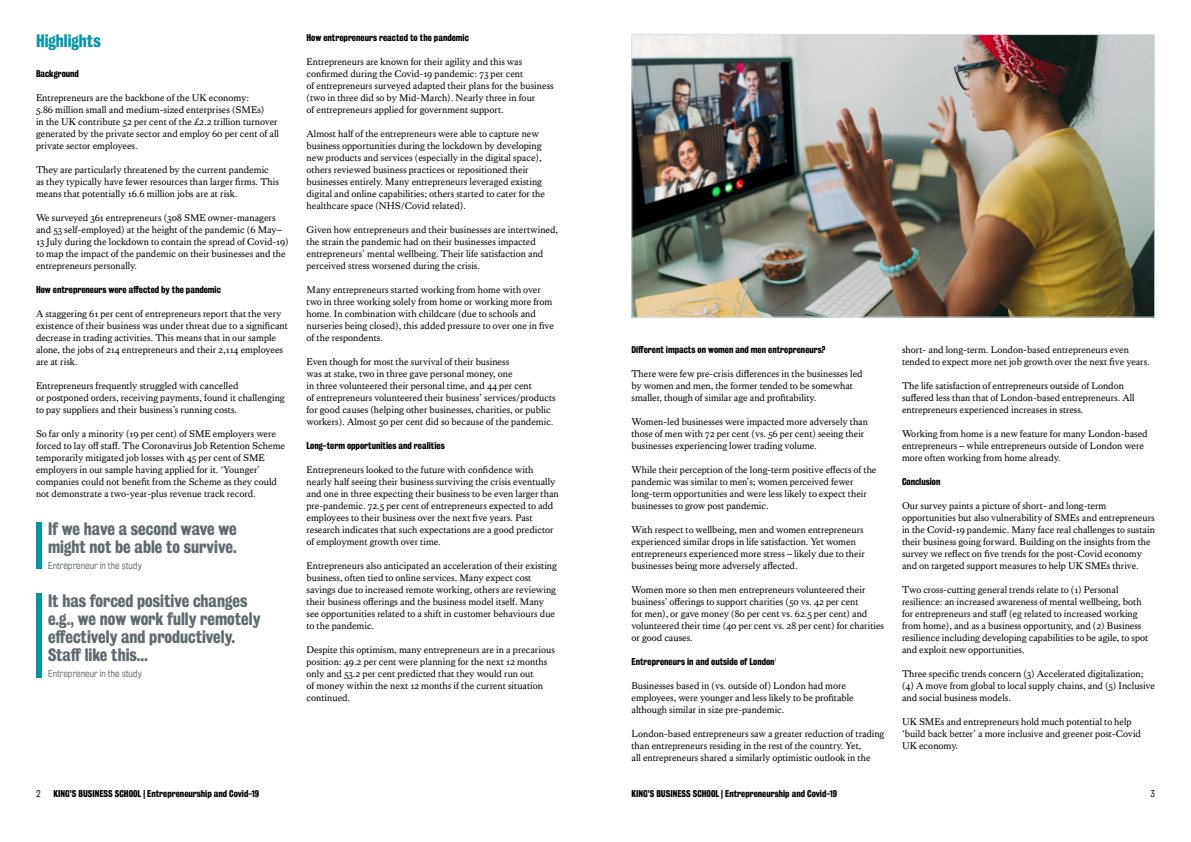
<style>
.page{position:relative;width:1191px;height:842px;background:#fff}
.page>*{position:absolute;margin:0;border:0;box-sizing:border-box;transform-origin:0 0}
.t1{font:16.4px/18px "Kings Bureau Grot Three Seven";color:#5f6b70}
.t2{font:16.4px "Kings Bureau Grot Three Seven";color:#0096a9}
.t3{font:10px/12px "Kings Caslon Text";color:#000}
.t4{font:9px "Kings Bureau Grot Three Seven";color:#000}
.t5{font:9px "Kings Bureau Grot Five One";color:#5f6b70}
.t6{font:9px "Kings Bureau Grot Five One";color:#000}
</style>
<div class="page">
<div style="left:36px;top:522px;width:6px;height:47px;background:#0096a9"></div>
<div style="left:36px;top:593px;width:6px;height:84px;background:#0096a9"></div>
<img style="left:633px;top:36px;width:520px;height:279px">
<div style="left:631px;top:34px;width:524px;height:283px;border:1px solid #d7e1e8"></div>
<h1 class="t2" style="left:36px;top:32px;width:66px">Highlights</h1>
<p class="t4" style="left:36px;top:69px;width:45px">Background</p>
<p class="t3" style="left:36px;top:92px;width:244px">Entrepreneurs are the backbone of the UK economy:<br>5.86 million small and medium-sized enterprises (SMEs)<br>in the UK contribute 52 per cent of the £2.2 trillion turnover generated by the private sector and employ 60 per cent of all private sector employees.</p>
<p class="t3" style="left:36px;top:164px;width:244px">They are particularly threatened by the current pandemic as they typically have fewer resources than larger firms. This means that potentially 16.6 million jobs are at risk.</p>
<p class="t3" style="left:36px;top:212px;width:254px">We surveyed 361 entrepreneurs (308 SME owner-managers and 53 self-employed) at the height of the pandemic (6 May– 13 July during the lockdown to contain the spread of Covid-19) to map the impact of the pandemic on their businesses and the entrepreneurs personally.</p>
<p class="t4" style="left:36px;top:285px;width:186px">How entrepreneurs were affected by the pandemic</p>
<p class="t3" style="left:36px;top:308px;width:253px">A staggering 61 per cent of entrepreneurs report that the very existence of their business was under threat due to a significant decrease in trading activities. This means that in our sample alone, the jobs of 214 entrepreneurs and their 2,114 employees are at risk.</p>
<p class="t3" style="left:36px;top:380px;width:250px">Entrepreneurs frequently struggled with cancelled<br>or postponed orders, receiving payments, found it challenging to pay suppliers and their business’s running costs.</p>
<p class="t3" style="left:36px;top:428px;width:251px">So far only a minority (19 per cent) of SME employers were forced to lay off staff. The Coronavirus Job Retention Scheme temporarily mitigated job losses with 45 per cent of SME employers in our sample having applied for it. ‘Younger’ companies could not benefit from the Scheme as they could not demonstrate a two-year-plus revenue track record.</p>
<h1 class="t1" style="left:48px;top:520px;width:190px">If we have a second wave we might not be able to survive.</h1>
<p class="t5" style="left:48px;top:561px;width:95px">Entrepreneur in the study</p>
<h1 class="t1" style="left:48px;top:591px;width:214px">It has forced positive changes e.g., we now work fully remotely effectively and productively.<br>Staff like this…</h1>
<p class="t5" style="left:48px;top:669px;width:95px">Entrepreneur in the study</p>
<p class="t4" style="left:306px;top:33px;width:164px">How entrepreneurs reacted to the pandemic</p>
<p class="t3" style="left:306px;top:56px;width:249px">Entrepreneurs are known for their agility and this was confirmed during the Covid-19 pandemic: 73 per cent<br>of entrepreneurs surveyed adapted their plans for the business (two in three did so by Mid-March). Nearly three in four<br>of entrepreneurs applied for government support.</p>
<p class="t3" style="left:306px;top:128px;width:240px">Almost half of the entrepreneurs were able to capture new business opportunities during the lockdown by developing new products and services (especially in the digital space), others reviewed business practices or repositioned their businesses entirely. Many entrepreneurs leveraged existing digital and online capabilities; others started to cater for the healthcare space (NHS/Covid related).</p>
<p class="t3" style="left:306px;top:224px;width:253px">Given how entrepreneurs and their businesses are intertwined, the strain the pandemic had on their businesses impacted entrepreneurs’ mental wellbeing. Their life satisfaction and perceived stress worsened during the crisis.</p>
<p class="t3" style="left:306px;top:284px;width:249px">Many entrepreneurs started working from home with over two in three working solely from home or working more from home. In combination with childcare (due to schools and nurseries being closed), this added pressure to over one in five of the respondents.</p>
<p class="t3" style="left:306px;top:356px;width:251px">Even though for most the survival of their business<br>was at stake, two in three gave personal money, one<br>in three volunteered their personal time, and 44 per cent<br>of entrepreneurs volunteered their business’ services/products for good causes (helping other businesses, charities, or public workers). Almost 50 per cent did so because of the pandemic.</p>
<p class="t4" style="left:306px;top:441px;width:140px">Long-term opportunities and realities</p>
<p class="t3" style="left:306px;top:464px;width:254px">Entrepreneurs looked to the future with confidence with nearly half seeing their business surviving the crisis eventually and one in three expecting their business to be even larger than pre-pandemic. 72.5 per cent of entrepreneurs expected to add employees to their business over the next five years. Past research indicates that such expectations are a good predictor of employment growth over time.</p>
<p class="t3" style="left:306px;top:560px;width:252px">Entrepreneurs also anticipated an acceleration of their existing business, often tied to online services. Many expect cost savings due to increased remote working, others are reviewing their business offerings and the business model itself. Many see opportunities related to a shift in customer behaviours due to the pandemic.</p>
<p class="t3" style="left:306px;top:644px;width:250px">Despite this optimism, many entrepreneurs are in a precarious position: 49.2 per cent were planning for the next 12 months only and 53.2 per cent predicted that they would run out<br>of money within the next 12 months if the current situation continued.</p>
<p class="t4" style="left:631px;top:345px;width:195px">Different impacts on women and men entrepreneurs?</p>
<p class="t3" style="left:631px;top:368px;width:233px">There were few pre-crisis differences in the businesses led by women and men, the former tended to be somewhat smaller, though of similar age and profitability.</p>
<p class="t3" style="left:631px;top:416px;width:238px">Women-led businesses were impacted more adversely than those of men with 72 per cent (vs. 56 per cent) seeing their businesses experiencing lower trading volume.</p>
<p class="t3" style="left:631px;top:464px;width:246px">While their perception of the long-term positive effects of the pandemic was similar to men’s; women perceived fewer long-term opportunities and were less likely to expect their businesses to grow post pandemic.</p>
<p class="t3" style="left:631px;top:524px;width:235px">With respect to wellbeing, men and women entrepreneurs experienced similar drops in life satisfaction. Yet women entrepreneurs experienced more stress – likely due to their businesses being more adversely affected.</p>
<p class="t3" style="left:631px;top:584px;width:254px">Women more so then men entrepreneurs volunteered their business’ offerings to support charities (50 vs. 42 per cent<br>for men), or gave money (80 per cent vs. 62.5 per cent) and volunteered their time (40 per cent vs. 28 per cent) for charities or good causes.</p>
<p class="t4" style="left:631px;top:657px;width:146px">Entrepreneurs in and outside of London<sup>1</sup></p>
<p class="t3" style="left:631px;top:680px;width:224px">Businesses based in (vs. outside of) London had more employees, were younger and less likely to be profitable although similar in size pre-pandemic.</p>
<p class="t3" style="left:631px;top:728px;width:254px">London-based entrepreneurs saw a greater reduction of trading than entrepreneurs residing in the rest of the country. Yet,<br>all entrepreneurs shared a similarly optimistic outlook in the</p>
<p class="t3" style="left:902px;top:344px;width:249px">short- and long-term. London-based entrepreneurs even tended to expect more net job growth over the next five years.</p>
<p class="t3" style="left:902px;top:380px;width:234px">The life satisfaction of entrepreneurs outside of London suffered less than that of London-based entrepreneurs. All entrepreneurs experienced increases in stress.</p>
<p class="t3" style="left:902px;top:428px;width:247px">Working from home is a new feature for many London-based entrepreneurs – while entrepreneurs outside of London were more often working from home already.</p>
<p class="t4" style="left:902px;top:477px;width:40px">Conclusion</p>
<p class="t3" style="left:902px;top:500px;width:254px">Our survey paints a picture of short- and long-term opportunities but also vulnerability of SMEs and entrepreneurs in the Covid-19 pandemic. Many face real challenges to sustain their business going forward. Building on the insights from the survey we reflect on five trends for the post-Covid economy and on targeted support measures to help UK SMEs thrive.</p>
<p class="t3" style="left:902px;top:584px;width:248px">Two cross-cutting general trends relate to (1) Personal resilience: an increased awareness of mental wellbeing, both for entrepreneurs and staff (eg related to increased working from home), and as a business opportunity, and (2) Business resilience including developing capabilities to be agile, to spot and exploit new opportunities.</p>
<p class="t3" style="left:902px;top:668px;width:254px">Three specific trends concern (3) Accelerated digitalization; (4) A move from global to local supply chains, and (5) Inclusive and social business models.</p>
<p class="t3" style="left:902px;top:716px;width:240px">UK SMEs and entrepreneurs hold much potential to help ‘build back better’ a more inclusive and greener post-Covid<br>UK economy.</p>
<p class="t6" style="left:36px;top:789px;width:6px">2</p>
<p class="t4" style="left:54px;top:789px;width:207px">KING’S BUSINESS SCHOOL | Entrepreneurship and Covid-19</p>
<p class="t4" style="left:631px;top:789px;width:207px">KING’S BUSINESS SCHOOL | Entrepreneurship and Covid-19</p>
<p class="t6" style="left:1150px;top:789px;width:6px">3</p>
</div>
